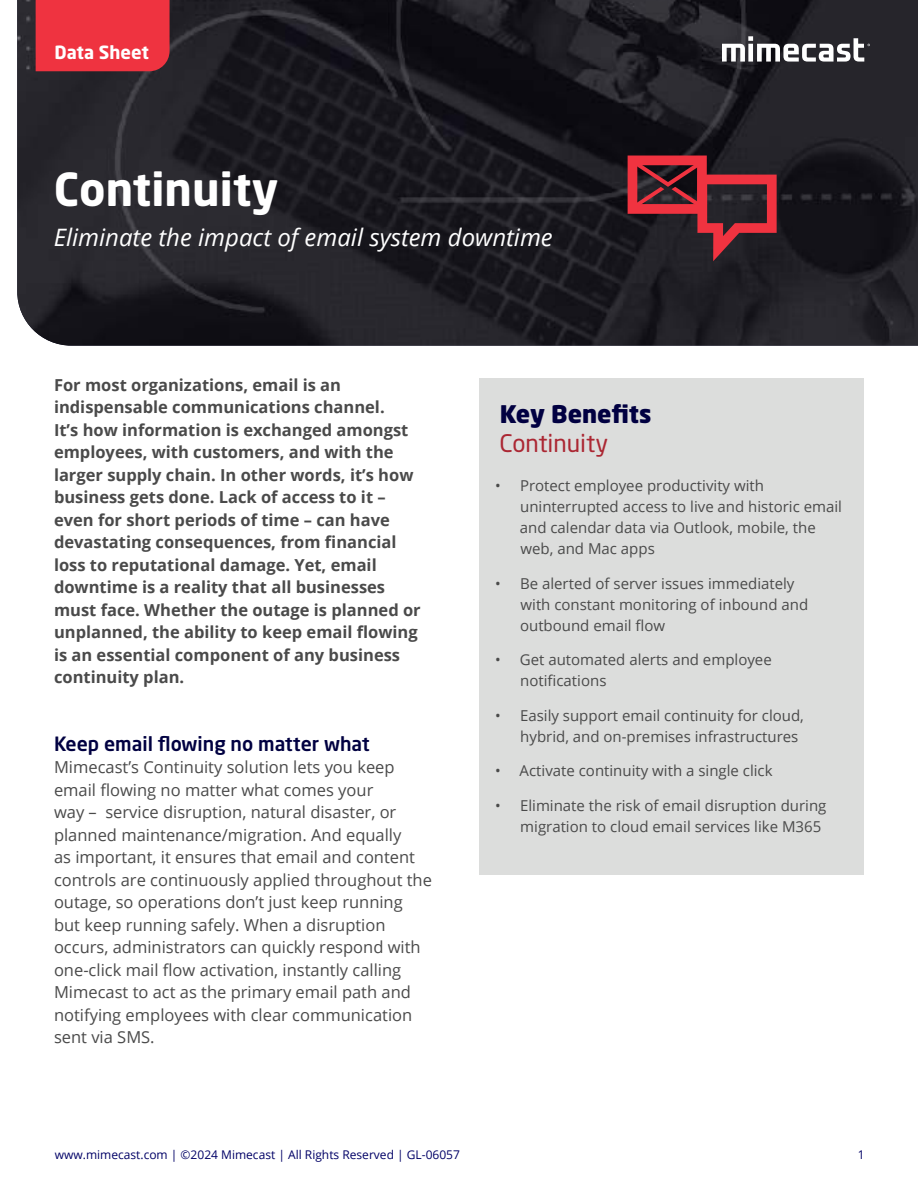
<style>
.page{position:relative;width:918px;height:1188px;background:#fff}
.page>*{position:absolute;margin:0;border:0;box-sizing:border-box;transform-origin:0 0}
.t1{font:700 45px "Neo Sans W1 G";color:#fff}
.t2{font:italic 24px "Open Sans";color:#fff}
.t3{font:900 24px "Neo Sans W1 G";color:#010041}
.t4{font:24px "Neo Sans W1 G";color:#ab2733}
.t5{font:500 19.5px "Neo Sans W1 G";color:#010041}
.t6{font:700 18px "Neo Sans W1 G";color:#fff}
.t7{font:16.5px/22.5px "Open Sans";color:#4a4a4a}
.t8{font:700 16.5px/22.5px "Open Sans";color:#4a4a4a}
.t9{font:15px/21px "Open Sans";color:#4a4a4a}
.t10{font:12px "Open Sans";color:#006}
</style>
<div class="page">
<img style="left:17px;top:0;width:901px;height:346px">
<div style="left:36px;top:0;width:134px;height:71px;background:#ef3340"></div>
<svg style="left:722px;top:36px;width:148px;height:26px"></svg>
<div style="left:479px;top:378px;width:385px;height:497px;background:#dcdddc"></div>
<svg style="left:628px;top:156px;width:149px;height:105px;background:#62252e"></svg>
<p class="t6" style="left:55px;top:41px;width:96px">Data Sheet</p>
<h1 class="t1" style="left:54px;top:160px;width:226px">Continuity</h1>
<h2 class="t2" style="left:54px;top:220px;width:501px">Eliminate the impact of email system downtime</h2>
<p class="t8" style="left:54px;top:373px;width:368px">For most organizations, email is an indispensable communications channel.<br>It’s how information is exchanged amongst employees, with customers, and with the larger supply chain. In other words, it’s how business gets done. Lack of access to it – even for short periods of time – can have devastating consequences, from financial loss to reputational damage. Yet, email downtime is a reality that all businesses must face. Whether the outage is planned or unplanned, the ability to keep email flowing is an essential component of any business continuity plan.</p>
<p class="t5" style="left:54px;top:731px;width:317px">Keep email flowing no matter what</p>
<p class="t7" style="left:54px;top:755px;width:380px">Mimecast’s Continuity solution lets you keep email flowing no matter what comes your<br>way – service disruption, natural disaster, or planned maintenance/migration. And equally<br>as important, it ensures that email and content controls are continuously applied throughout the outage, so operations don’t just keep running but keep running safely. When a disruption occurs, administrators can quickly respond with one-click mail flow activation, instantly calling Mimecast to act as the primary email path and notifying employees with clear communication sent via SMS.</p>
<h2 class="t3" style="left:500px;top:399px;width:153px">Key Benefits</h2>
<h2 class="t4" style="left:500px;top:429px;width:110px">Continuity</h2>
<p class="t9" style="left:520px;top:475px;width:324px;text-indent:-25px">• Protect employee productivity with uninterrupted access to live and historic email and calendar data via Outlook, mobile, the web, and Mac apps</p>
<p class="t9" style="left:520px;top:572px;width:290px;text-indent:-25px">• Be alerted of server issues immediately with constant monitoring of inbound and outbound email flow</p>
<p class="t9" style="left:520px;top:649px;width:253px;text-indent:-25px">• Get automated alerts and employee notifications</p>
<p class="t9" style="left:520px;top:704px;width:285px;text-indent:-25px">• Easily support email continuity for cloud, hybrid, and on-premises infrastructures</p>
<p class="t9" style="left:495px;top:760px;width:279px">• Activate continuity with a single click</p>
<p class="t9" style="left:520px;top:794px;width:308px;text-indent:-25px">• Eliminate the risk of email disruption during migration to cloud email services like M365</p>
<p class="t10" style="left:55px;top:1146px;width:407px">www.mimecast.com | ©2024 Mimecast | All Rights Reserved | GL-06057</p>
<p class="t10" style="left:858px;top:1146px;width:8px">1</p>
</div>
